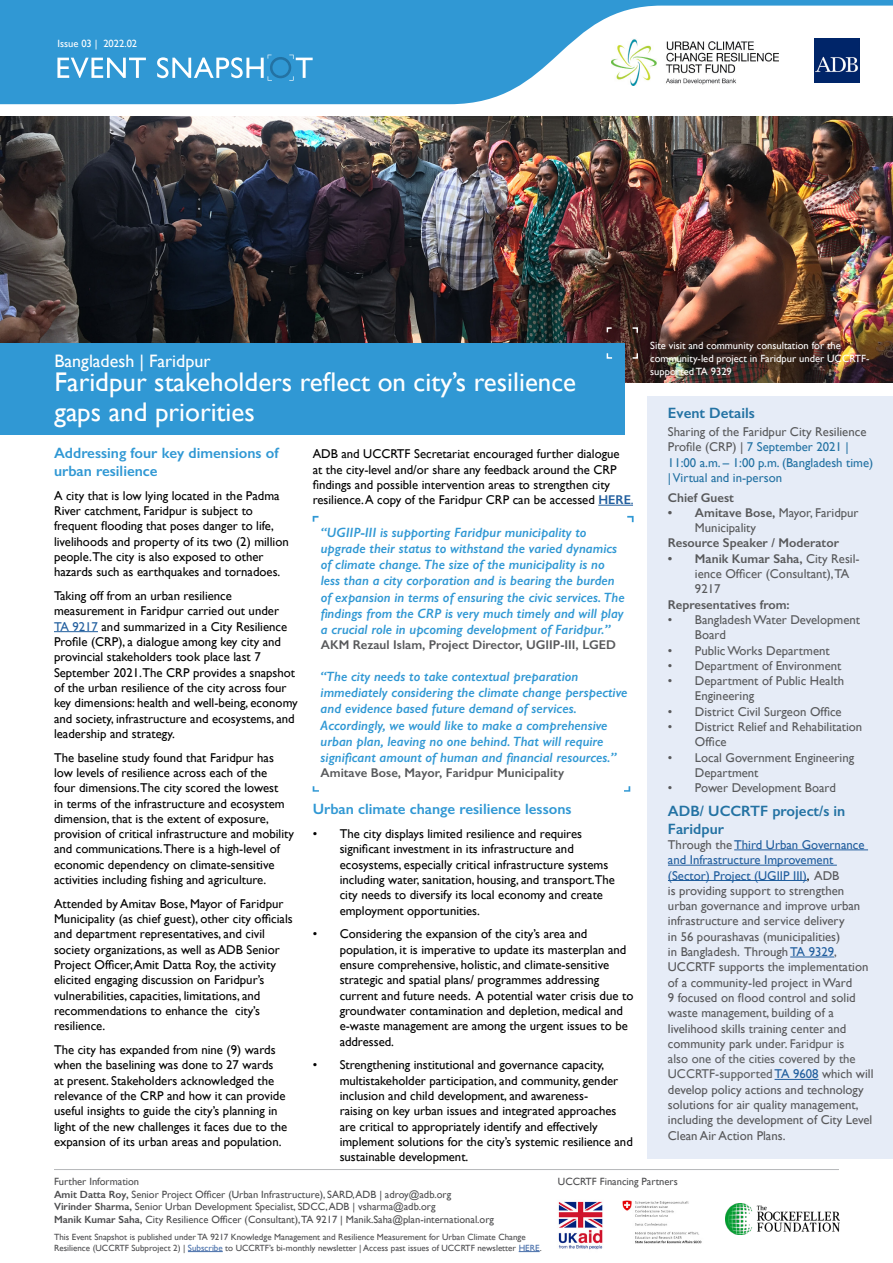
<style>
.page{position:relative;width:893px;height:1263px;background:#fff}
.page>*{position:absolute;margin:0;border:0;box-sizing:border-box;transform-origin:0 0}
.t1{font:27px/29.4px "Gill Sans";color:#fff}
.t2{font:18px "Gill Sans";color:#fff}
.t3{font:600 15px/18px "Gill Sans";color:#3098d4}
.t4{font:600 15px/18px "Gill Sans";color:#2372a3}
.t5{font:italic 600 13.5px/16.2px "Gill Sans";color:#3098d4}
.t6{font:12.75px/15.3px "Gill Sans";color:#000}
.t7{font:12.75px/15.3px "Gill Sans";color:#58585a}
.t8{font:12.75px/15.3px "Gill Sans";color:#58595b}
.t9{font:600 12.75px "Gill Sans";color:#58595b}
.t10{font:12.75px/15.3px "Gill Sans";color:#2372a3}
.t11{font:10.5px/12.6px "Gill Sans";color:#4d4d4f}
.t12{font:10.5px/12.6px "Gill Sans";color:#fff}
.t13{font:9px/10.8px "Gill Sans";color:#4d4d4f}
.s1{color:#58595b}
.s2{font-weight:600}
.s3{color:#215e9e}
.s4{color:#000}
.s5{color:#5d5f61}
.s6{color:#456da9}
.s7{font-weight:600;color:#215e9e}
</style>
<div class="page">
<svg style="left:0;top:0;width:893px;height:104px;fill:#3098d4"></svg>
<img style="left:611px;top:39px;width:167px;height:46px">
<img style="left:815px;top:39px;width:44px;height:44px">
<div style="left:647px;top:396px;width:246px;height:763px;background:#e6ecf7"></div>
<img style="left:0;top:117px;width:893px;height:266px">
<hr style="left:598px;top:505px;width:35px;height:1px;background:#215e9e">
<svg style="left:57px;top:58px;width:89px;height:20px"></svg>
<svg style="left:157px;top:55px;width:156px;height:26px;background:#5caddb"></svg>
<hr style="left:54px;top:631px;width:44px;height:1px;background:#215e9e">
<hr style="left:188px;top:1251px;width:35px;height:1px;background:#456da9">
<svg style="left:519px;top:1251px;width:21px;height:1px"></svg>
<hr style="left:54px;top:1169px;width:785px;height:1px;background:#b6b8ba">
<img style="left:558px;top:1201px;width:45px;height:49px">
<img style="left:622px;top:1200px;width:80px;height:43px">
<img style="left:725px;top:1204px;width:114px;height:30px">
<svg style="left:313px;top:516px;width:5px;height:6px"></svg>
<svg style="left:627px;top:516px;width:7px;height:6px"></svg>
<hr style="left:734px;top:849px;width:134px;height:1px;background:#215e9e">
<hr style="left:668px;top:865px;width:169px;height:1px;background:#215e9e">
<hr style="left:668px;top:880px;width:139px;height:1px;background:#215e9e">
<hr style="left:790px;top:957px;width:44px;height:1px;background:#215e9e">
<hr style="left:775px;top:1079px;width:43px;height:1px;background:#215e9e">
<div style="left:0;top:344px;width:624px;height:91px;background:#3098d4"></div>
<svg style="left:624px;top:786px;width:6px;height:6px"></svg>
<svg style="left:313px;top:786px;width:6px;height:6px"></svg>
<svg style="left:606px;top:327px;width:33px;height:32px"></svg>
<p class="t12" style="left:57px;top:37px;width:81px">Issue 03 | 2022.02</p>
<p class="t12" style="left:650px;top:339px;width:221px">Site visit and community consultation for the community-led project in Faridpur under UCCRTF&shy;supported TA 9329</p>
<h2 class="t2" style="left:54px;top:350px;width:158px">Bangladesh | Faridpur</h2>
<h1 class="t1" style="left:54px;top:367px;width:523px">Faridpur stakeholders reflect on city’s resilience gaps and priorities</h1>
<p class="t4" style="left:668px;top:403px;width:88px">Event Details</p>
<p class="t10" style="left:668px;top:424px;width:207px"><span class="s1">Sharing of the Faridpur City Resilience Profile (CRP) |</span> 7 September 2021 | 11:00 a.m. – 1:00 p.m. (Bangladesh time) | Virtual and in-person</p>
<p class="t9" style="left:668px;top:489px;width:67px">Chief Guest</p>
<p class="t8" style="left:695px;top:505px;width:165px;text-indent:-27px"><span class="s2">• Amitave Bose,</span> Mayor, Faridpur<br>Municipality</p>
<p class="t9" style="left:668px;top:535px;width:173px">Resource Speaker / Moderator</p>
<p class="t8" style="left:695px;top:551px;width:166px;text-indent:-27px"><span class="s2">• Manik Kumar Saha,</span> City Resil&shy;ience Officer (Consultant),TA<br>9217</p>
<p class="t9" style="left:668px;top:597px;width:123px">Representatives from:</p>
<p class="t8" style="left:695px;top:612px;width:167px;text-indent:-27px">• Bangladesh Water Development<br>Board</p>
<p class="t8" style="left:668px;top:642px;width:163px">• Public Works Department</p>
<p class="t8" style="left:668px;top:658px;width:175px">• Department of Environment</p>
<p class="t8" style="left:695px;top:673px;width:151px;text-indent:-27px">• Department of Public Health<br>Engineering</p>
<p class="t8" style="left:668px;top:704px;width:175px">• District Civil Surgeon Office</p>
<p class="t8" style="left:695px;top:719px;width:169px;text-indent:-27px">• District Relief and Rehabilitation<br>Office</p>
<p class="t8" style="left:695px;top:750px;width:161px;text-indent:-27px">• Local Government Engineering<br>Department</p>
<p class="t8" style="left:668px;top:780px;width:169px">• Power Development Board</p>
<p class="t4" style="left:668px;top:801px;width:179px">ADB/ UCCRTF project/s in<br>Faridpur</p>
<p class="t7" style="left:668px;top:837px;width:207px">Through the <span class="s3">Third Urban Governance and Infrastructure Improvement (Sector) Project (UGIIP III)</span><span class="s4">,</span> ADB<br>is providing support to strengthen urban governance and improve urban infrastructure and service delivery<br>in 56 pourashavas (municipalities)<br>in Bangladesh. Through <span class="s3">TA 9329</span>, UCCRTF supports the implementation of a community-led project in Ward<br>9 focused on flood control and solid waste management, building of a livelihood skills training center and community park under. <span class="s5">Faridpur is<br>also one of the cities covered by the UCCRTF-supported</span> <span class="s3">TA 9608</span> which will develop policy actions and technology solutions for air quality management, including the development of City Level Clean Air Action Plans.</p>
<p class="t3" style="left:54px;top:444px;width:226px">Addressing four key dimensions of urban resilience</p>
<p class="t6" style="left:54px;top:488px;width:236px">A city that is low lying located in the Padma River catchment, Faridpur is subject to frequent flooding that poses danger to life, livelihoods and property of its two (2) million people.The city is also exposed to other hazards such as earthquakes and tornadoes.</p>
<p class="t6" style="left:54px;top:588px;width:245px">Taking off from an urban resilience measurement in Faridpur carried out under<br><span class="s3">TA 9217</span> and summarized in a City Resilience Profile (CRP), a dialogue among key city and provincial stakeholders took place last 7<br>September 2021.The CRP provides a snapshot of the urban resilience of the city across four key dimensions: health and well-being, economy and society, infrastructure and ecosystems, and leadership and strategy.</p>
<p class="t6" style="left:54px;top:749px;width:242px">The baseline study found that Faridpur has low levels of resilience across each of the<br>four dimensions.The city scored the lowest<br>in terms of the infrastructure and ecosystem dimension, that is the extent of exposure, provision of critical infrastructure and mobility and communications.There is a high-level of economic dependency on climate-sensitive activities including fishing and agriculture.</p>
<p class="t6" style="left:54px;top:896px;width:240px">Attended by Amitav Bose, Mayor of Faridpur Municipality (as chief guest), other city officials and department representatives, and civil society organizations, as well as ADB Senior Project Officer, Amit Datta Roy, the activity elicited engaging discussion on Faridpur’s vulnerabilities, capacities, limitations, and recommendations to enhance the city’s resilience.</p>
<p class="t6" style="left:54px;top:1042px;width:235px">The city has expanded from nine (9) wards when the baselining was done to 27 wards<br>at present. Stakeholders acknowledged the relevance of the CRP and how it can provide useful insights to guide the city’s planning in light of the new challenges it faces due to the expansion of its urban areas and population.</p>
<p class="t11" style="left:54px;top:1175px;width:442px">Further Information<br><span class="s2">Amit Datta Roy,</span> Senior Project Officer (Urban Infrastructure), SARD, ADB | adroy@adb.org<br><span class="s2">Virinder Sharma,</span> Senior Urban Development Specialist, SDCC, ADB | vsharma@adb.org<br><span class="s2">Manik Kumar Saha,</span> City Resilience Officer (Consultant),TA 9217 | Manik.Saha@plan-international.org</p>
<p class="t13" style="left:54px;top:1231px;width:489px">This Event Snapshot is published under TA 9217 Knowledge Management and Resilience Measurement for Urban Climate Change<br>Resilience (UCCRTF Subproject 2) | <span class="s6">Subscribe</span> to UCCRTF’s bi-monthly newsletter | Access past issues of UCCRTF newsletter <span class="s6">HERE</span>.</p>
<p class="t6" style="left:313px;top:446px;width:323px">ADB and UCCRTF Secretariat encouraged further dialogue<br>at the city-level and/or share any feedback around the CRP findings and possible intervention areas to strengthen city resilience. A copy of the Faridpur CRP can be accessed <span class="s7">HERE</span><span class="s3">.</span></p>
<p class="t5" style="left:321px;top:524px;width:305px">“UGIIP-III is supporting Faridpur municipality to upgrade their status to withstand the varied dynamics of climate change. The size of the municipality is no less than a city corporation and is bearing the burden of expansion in terms of ensuring the civic services. The findings from the CRP is very much timely and will play a crucial role in upcoming development of Faridpur.”</p>
<p class="t9" style="left:321px;top:637px;width:297px">AKM Rezaul Islam, Project Director, UGIIP-III, LGED</p>
<p class="t5" style="left:321px;top:668px;width:308px">“The city needs to take contextual preparation immediately considering the climate change perspective and evidence based future demand of services.<br>Accordingly, we would like to make a comprehensive urban plan, leaving no one behind. That will require significant amount of human and financial resources.”</p>
<p class="t9" style="left:321px;top:765px;width:245px">Amitave Bose, Mayor, Faridpur Municipality</p>
<p class="t3" style="left:313px;top:800px;width:260px">Urban climate change resilience lessons</p>
<p class="t6" style="left:340px;top:826px;width:277px;text-indent:-27px">• The city displays limited resilience and requires significant investment in its infrastructure and ecosystems, especially critical infrastructure systems including water, sanitation, housing, and transport.The city needs to diversify its local economy and create employment opportunities.</p>
<p class="t6" style="left:340px;top:926px;width:295px;text-indent:-27px">• Considering the expansion of the city’s area and population, it is imperative to update its masterplan and ensure comprehensive, holistic, and climate-sensitive strategic and spatial plans/ programmes addressing current and future needs. A potential water crisis due to groundwater contamination and depletion, medical and e-waste management are among the urgent issues to be addressed.</p>
<p class="t6" style="left:340px;top:1057px;width:295px;text-indent:-27px">• Strengthening institutional and governance capacity, multistakeholder participation, and community, gender inclusion and child development, and awareness-<br>raising on key urban issues and integrated approaches are critical to appropriately identify and effectively implement solutions for the city’s systemic resilience and sustainable development.</p>
<p class="t11" style="left:558px;top:1175px;width:121px">UCCRTF Financing Partners</p>
</div>
